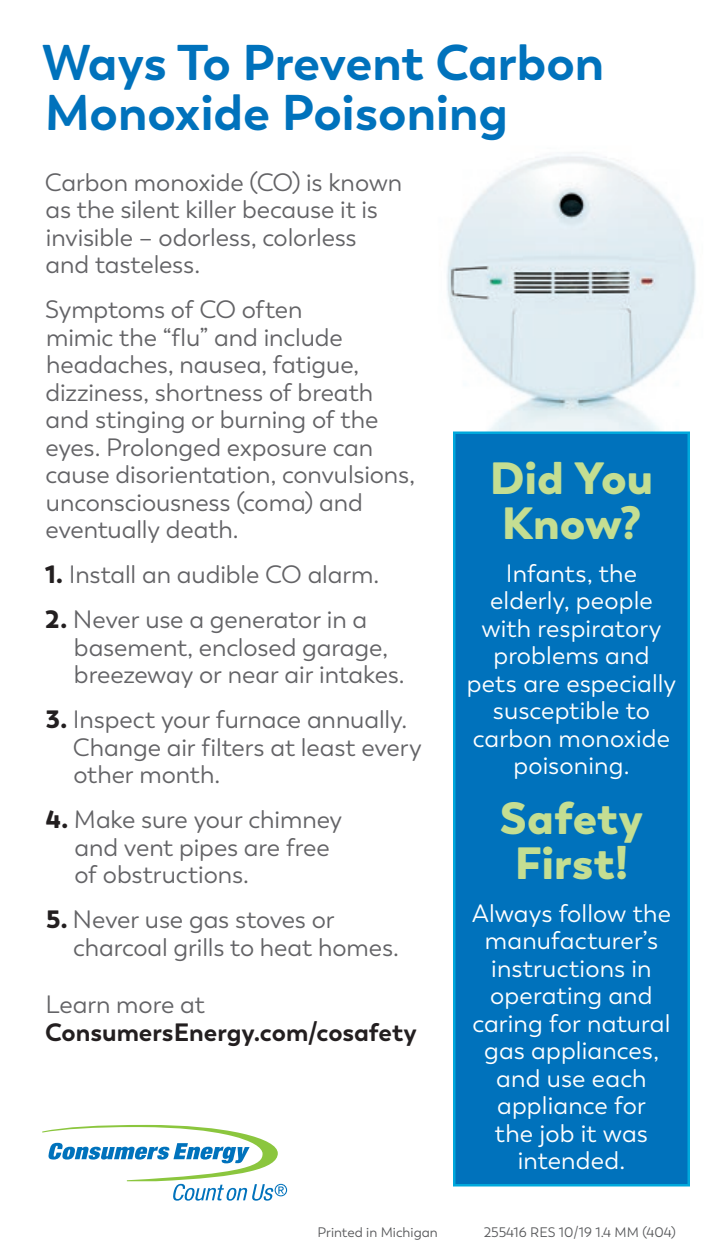
<style>
.page{position:relative;width:720px;height:1260px;background:#fff}
.page>*{position:absolute;margin:0;border:0;box-sizing:border-box;transform-origin:0 0}
.t1{font:700 50px/50px "Boston";color:#0072bc}
.t2{font:900 45px/45px "Boston";color:#c4de92}
.t3{font:25px/27.5px "Boston";letter-spacing:-.005em;color:#636366}
.t4{font:25px/27.5px "Boston";letter-spacing:.005em;color:#fff;text-align:center}
.t5{font:700 25px/27.5px "Boston";letter-spacing:-.005em;color:#231f20}
.t6{font:13.75px "Boston";color:#57585a}
.s1{font-weight:900;color:#231f20}
.s2{font-weight:400;color:#636366}
</style>
<div class="page">
<svg style="left:42px;top:1125px;width:245px;height:76px"></svg>
<img style="left:447px;top:155px;width:249px;height:277px">
<div style="left:454px;top:433px;width:235px;height:752px;background:#0072bc"></div>
<div style="left:453px;top:432px;width:237px;height:755px;border:2px solid #00a8dc"></div>
<p class="t1" style="left:42px;top:38px;width:563px">Ways To Prevent Carbon<br>Monoxide Poisoning</p>
<p class="t3" style="left:45px;top:168px;width:359px">Carbon monoxide (CO) is known as the silent killer because it is invisible – odorless, colorless and tasteless.</p>
<p class="t3" style="left:45px;top:296px;width:371px">Symptoms of CO often<br>mimic the “flu” and include headaches, nausea, fatigue, dizziness, shortness of breath and stinging or burning of the eyes. Prolonged exposure can cause disorientation, convulsions, unconsciousness (coma) and eventually death.</p>
<p class="t3" style="left:45px;top:561px;width:336px"><span class="s1">1.</span> Install an audible CO alarm.</p>
<p class="t3" style="left:74px;top:606px;width:332px;text-indent:-29px"><span class="s1">2.</span> Never use a generator in a basement, enclosed garage, breezeway or near air intakes.</p>
<p class="t3" style="left:73px;top:706px;width:350px;text-indent:-27px"><span class="s1">3.</span> Inspect your furnace annually.<br>Change air filters at least every other month.</p>
<p class="t3" style="left:74px;top:806px;width:269px;text-indent:-29px"><span class="s1">4.</span> Make sure your chimney and vent pipes are free of obstructions.</p>
<p class="t3" style="left:73px;top:906px;width:327px;text-indent:-27px"><span class="s1">5.</span> Never use gas stoves or charcoal grills to heat homes.</p>
<p class="t5" style="left:45px;top:991px;width:373px"><span class="s2">Learn more at<br></span>ConsumersEnergy.com/cosafety</p>
<p class="t2" style="left:490px;top:456px;width:165px">Did You<br>Know?</p>
<p class="t4" style="left:467px;top:559px;width:211px">Infants, the elderly, people with respiratory problems and pets are especially susceptible to carbon monoxide poisoning.</p>
<p class="t2" style="left:500px;top:796px;width:145px;text-align:center">Safety<br>First!</p>
<p class="t4" style="left:472px;top:899px;width:200px">Always follow the manufacturer’s instructions in operating and caring for natural gas appliances, and use each appliance for<br>the job it was intended.</p>
<p class="t6" style="left:318px;top:1225px;width:122px">Printed in Michigan</p>
<p class="t6" style="left:484px;top:1225px;width:194px">255416 RES 10/19 1.4 MM (404)</p>
</div>
